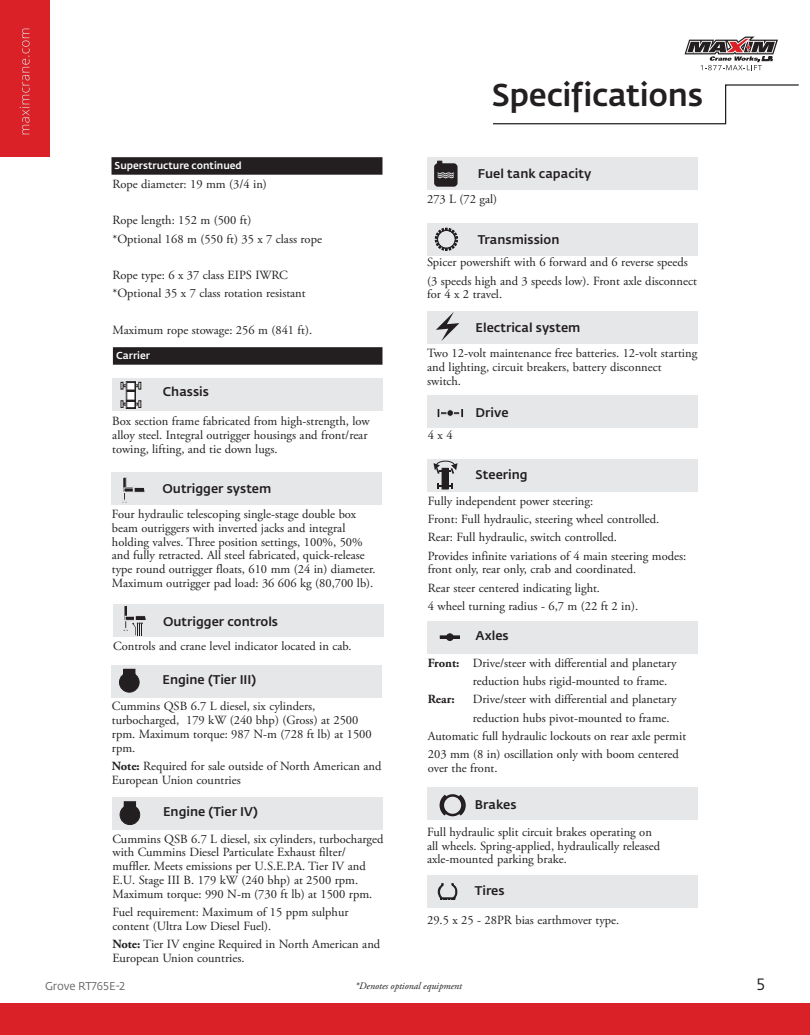
<style>
.page{position:relative;width:810px;height:1035px;background:#fff}
.page>*{position:absolute;margin:0;border:0;box-sizing:border-box;transform-origin:0 0}
.t1{font:500 31.25px "Fedra Sans Pro";letter-spacing:-.01em;color:#231f20}
.t2{font:16.25px "Fedra Sans Pro";color:#231f20}
.t3{font:12.5px/13.8px "Adobe Garamond Pro";color:#231f20}
.t4{font:500 12.5px "Fedra Sans Pro";color:#231f20}
.t5{font:700 12.5px "Adobe Garamond Pro";color:#231f20}
.t6{font:11.25px "Fedra Sans Pro";color:#636366}
.t7{font:500 10px "Fedra Sans Pro";color:#fff}
.t8{font:italic 10px "Adobe Garamond Pro";color:#231f20}
.s1{font-weight:700}
</style>
<div class="page">
<svg style="left:493px;top:84px;width:306px;height:41px"></svg>
<div style="left:113px;top:347px;width:270px;height:18px;background:#231f20"></div>
<div style="left:113px;top:378px;width:270px;height:32px;background:#e6e7e9"></div>
<div style="left:126px;top:381px;width:10px;height:28px;border:1px solid #231f20"></div>
<div style="left:127px;top:383px;width:8px;height:25px;background:#fff"></div>
<div style="left:126px;top:382px;width:9px;height:26px;border:1px solid #231f20"></div>
<svg style="left:121px;top:382px;width:20px;height:10px"></svg>
<svg style="left:121px;top:400px;width:20px;height:8px"></svg>
<div style="left:112px;top:473px;width:270px;height:32px;background:#e6e7e9"></div>
<svg style="left:122px;top:486px;width:23px;height:17px"></svg>
<div style="left:113px;top:605px;width:270px;height:32px;background:#e6e7e9"></div>
<div style="left:124px;top:605px;width:4px;height:16px;border:1px solid #e6e7e9"></div>
<svg style="left:123px;top:614px;width:24px;height:21px"></svg>
<div style="left:112px;top:665px;width:270px;height:32px;background:#e6e7e9"></div>
<div style="left:119px;top:673px;width:20px;height:19px;background:#231f20;border-radius:50%"></div>
<div style="left:119px;top:672px;width:20px;height:20px;border:1px solid #231f20;border-radius:50%"></div>
<div style="left:124px;top:669px;width:11px;height:7px;background:#231f20"></div>
<div style="left:427px;top:157px;width:270px;height:33px;background:#e6e7e9"></div>
<div style="left:436px;top:165px;width:20px;height:20px;background:#231f20;border-radius:2px"></div>
<div style="left:434px;top:163px;width:24px;height:24px;border:3px solid #231f20;border-radius:2px"></div>
<svg style="left:437px;top:161px;width:18px;height:17px"></svg>
<div style="left:427px;top:224px;width:270px;height:32px;background:#e6e7e9"></div>
<svg style="left:435px;top:228px;width:23px;height:23px"></svg>
<div style="left:427px;top:312px;width:270px;height:32px;background:#e6e7e9"></div>
<svg style="left:436px;top:312px;width:23px;height:29px"></svg>
<div style="left:428px;top:460px;width:270px;height:32px;background:#e6e7e9"></div>
<svg style="left:437px;top:483px;width:16px;height:6px"></svg>
<div style="left:442px;top:468px;width:6px;height:21px;background:#231f20"></div>
<div style="left:442px;top:468px;width:7px;height:21px;border:1px solid #231f20"></div>
<svg style="left:434px;top:461px;width:23px;height:13px"></svg>
<div style="left:428px;top:622px;width:270px;height:32px;background:#e6e7e9"></div>
<div style="left:440px;top:635px;width:20px;height:4px;border:1px solid #231f20"></div>
<svg style="left:440px;top:635px;width:19px;height:5px"></svg>
<div style="left:446px;top:633px;width:8px;height:8px;border:1px solid #231f20;border-radius:50%"></div>
<div style="left:427px;top:788px;width:270px;height:32px;background:#e6e7e9"></div>
<div style="left:442px;top:794px;width:22px;height:22px;border:3px solid #231f20;border-radius:50%"></div>
<svg style="left:439px;top:794px;width:10px;height:22px"></svg>
<svg style="left:456px;top:794px;width:10px;height:22px"></svg>
<div style="left:427px;top:875px;width:270px;height:32px;background:#e6e7e9"></div>
<svg style="left:437px;top:883px;width:21px;height:17px"></svg>
<div style="left:428px;top:395px;width:270px;height:33px;background:#e6e7e9"></div>
<svg style="left:437px;top:409px;width:27px;height:9px"></svg>
<div style="left:446px;top:409px;width:8px;height:8px;border:1px solid #e6e7e9;border-radius:50%"></div>
<div style="left:112px;top:157px;width:270px;height:18px;background:#231f20"></div>
<div style="left:112px;top:797px;width:271px;height:33px;background:#e6e7e9"></div>
<div style="left:120px;top:805px;width:20px;height:20px;background:#231f20;border-radius:50%"></div>
<div style="left:120px;top:805px;width:20px;height:20px;border:1px solid #231f20;border-radius:50%"></div>
<div style="left:124px;top:802px;width:12px;height:7px;background:#231f20"></div>
<div style="left:0;top:0;width:49px;height:156px;background:#da2128"></div>
<svg style="left:20px;top:29px;width:10px;height:105px"></svg>
<div style="left:0;top:1003px;width:810px;height:32px;background:#da2128"></div>
<svg style="left:685px;top:37px;width:93px;height:33px"></svg>
<p class="t7" style="left:115px;top:159px;width:129px">Superstructure continued</p>
<p class="t3" style="left:113px;top:177px;width:156px">Rope diameter: 19 mm (3/4 in)</p>
<p class="t3" style="left:113px;top:212px;width:211px;line-height:18.2px">Rope length: 152 m (500 ft)<br>*Optional 168 m (550 ft) 35 x 7 class rope</p>
<p class="t3" style="left:113px;top:266px;width:195px;line-height:18.2px">Rope type: 6 x 37 class EIPS IWRC *Optional 35 x 7 class rotation resistant</p>
<p class="t3" style="left:113px;top:323px;width:201px">Maximum rope stowage: 256 m (841 ft).</p>
<p class="t7" style="left:116px;top:349px;width:36px">Carrier</p>
<p class="t4" style="left:163px;top:384px;width:48px">Chassis</p>
<p class="t3" style="left:112px;top:415px;width:259px">Box section frame fabricated from high-strength, low alloy steel. Integral outrigger housings and front/rear towing, lifting, and tie down lugs.</p>
<p class="t4" style="left:162px;top:481px;width:110px">Outrigger system</p>
<p class="t3" style="left:112px;top:508px;width:265px">Four hydraulic telescoping single-stage double box beam outriggers with inverted jacks and integral holding valves. Three position settings, 100%, 50% and fully retracted. All steel fabricated, quick-release type round outrigger floats, 610 mm (24 in) diameter.<br>Maximum outrigger pad load: 36 606 kg (80,700 lb).</p>
<p class="t4" style="left:163px;top:614px;width:117px">Outrigger controls</p>
<p class="t3" style="left:113px;top:640px;width:240px">Controls and crane level indicator located in cab.</p>
<p class="t4" style="left:162px;top:671px;width:95px">Engine (Tier III)</p>
<p class="t3" style="left:112px;top:700px;width:261px">Cummins QSB 6.7 L diesel, six cylinders, turbocharged, 179 kW (240 bhp) (Gross) at 2500 rpm. Maximum torque: 987 N-m (728 ft lb) at 1500 rpm.</p>
<p class="t3" style="left:112px;top:759px;width:271px"><span class="s1">Note:</span> Required for sale outside of North American and<br>European Union countries</p>
<p class="t4" style="left:163px;top:804px;width:96px">Engine (Tier IV)</p>
<p class="t3" style="left:112px;top:832px;width:272px">Cummins QSB 6.7 L diesel, six cylinders, turbocharged with Cummins Diesel Particulate Exhaust filter/ muffler. Meets emissions per U.S.E.P.A. Tier IV and E.U. Stage III B. 179 kW (240 bhp) at 2500 rpm.<br>Maximum torque: 990 N-m (730 ft lb) at 1500 rpm.</p>
<p class="t3" style="left:112px;top:906px;width:238px">Fuel requirement: Maximum of 15 ppm sulphur content (Ultra Low Diesel Fuel).</p>
<p class="t3" style="left:112px;top:938px;width:269px"><span class="s1">Note:</span> Tier IV engine Required in North American and<br>European Union countries.</p>
<h1 class="t1" style="left:492px;top:76px;width:213px">Specifications</h1>
<p class="t4" style="left:478px;top:166px;width:115px">Fuel tank capacity</p>
<p class="t3" style="left:427px;top:192px;width:72px">273 L (72 gal)</p>
<p class="t4" style="left:478px;top:232px;width:83px">Transmission</p>
<p class="t3" style="left:427px;top:254px;width:271px;line-height:18.2px">Spicer powershift with 6 forward and 6 reverse speeds (3 speeds high and 3 speeds low). Front axle disconnect</p>
<p class="t3" style="left:427px;top:288px;width:77px">for 4 x 2 travel.</p>
<p class="t4" style="left:476px;top:319px;width:106px">Electrical system</p>
<p class="t3" style="left:427px;top:347px;width:272px">Two 12-volt maintenance free batteries. 12-volt starting and lighting, circuit breakers, battery disconnect switch.</p>
<p class="t3" style="left:428px;top:429px;width:26px">4 x 4</p>
<p class="t4" style="left:476px;top:405px;width:34px">Drive</p>
<p class="t4" style="left:476px;top:467px;width:54px">Steering</p>
<p class="t3" style="left:428px;top:492px;width:260px;line-height:18.2px">Fully independent power steering:<br>Front: Full hydraulic, steering wheel controlled.<br>Rear: Full hydraulic, switch controlled.<br>Provides infinite variations of 4 main steering modes:</p>
<p class="t3" style="left:428px;top:561px;width:212px;line-height:18.2px">front only, rear only, crab and coordinated.<br>Rear steer centered indicating light.<br>4 wheel turning radius - 6,7 m (22 ft 2 in).</p>
<p class="t4" style="left:476px;top:628px;width:35px">Axles</p>
<p class="t3" style="left:473px;top:654px;width:205px;line-height:18.2px;text-indent:-45px"><span class="s1">Front:</span> Drive/steer with differential and planetary reduction hubs rigid-mounted to frame.</p>
<p class="t5" style="left:428px;top:692px;width:28px">Rear:</p>
<p class="t3" style="left:473px;top:693px;width:205px">Drive/steer with differential and planetary</p>
<p class="t3" style="left:473px;top:711px;width:198px">reduction hubs pivot-mounted to frame.</p>
<p class="t3" style="left:428px;top:729px;width:260px">Automatic full hydraulic lockouts on rear axle permit</p>
<p class="t3" style="left:428px;top:748px;width:252px">203 mm (8 in) oscillation only with boom centered</p>
<p class="t3" style="left:428px;top:761px;width:71px">over the front.</p>
<p class="t4" style="left:475px;top:797px;width:43px">Brakes</p>
<p class="t3" style="left:427px;top:825px;width:235px">Full hydraulic split circuit brakes operating on all wheels. Spring-applied, hydraulically released axle-mounted parking brake.</p>
<p class="t4" style="left:475px;top:883px;width:31px">Tires</p>
<p class="t3" style="left:427px;top:913px;width:194px">29.5 x 25 - 28PR bias earthmover type.</p>
<p class="t6" style="left:45px;top:979px;width:82px">Grove RT765E-2</p>
<p class="t8" style="left:355px;top:980px;width:108px">*Denotes optional equipment</p>
<h2 class="t2" style="left:756px;top:974px;width:10px">5</h2>
</div>
